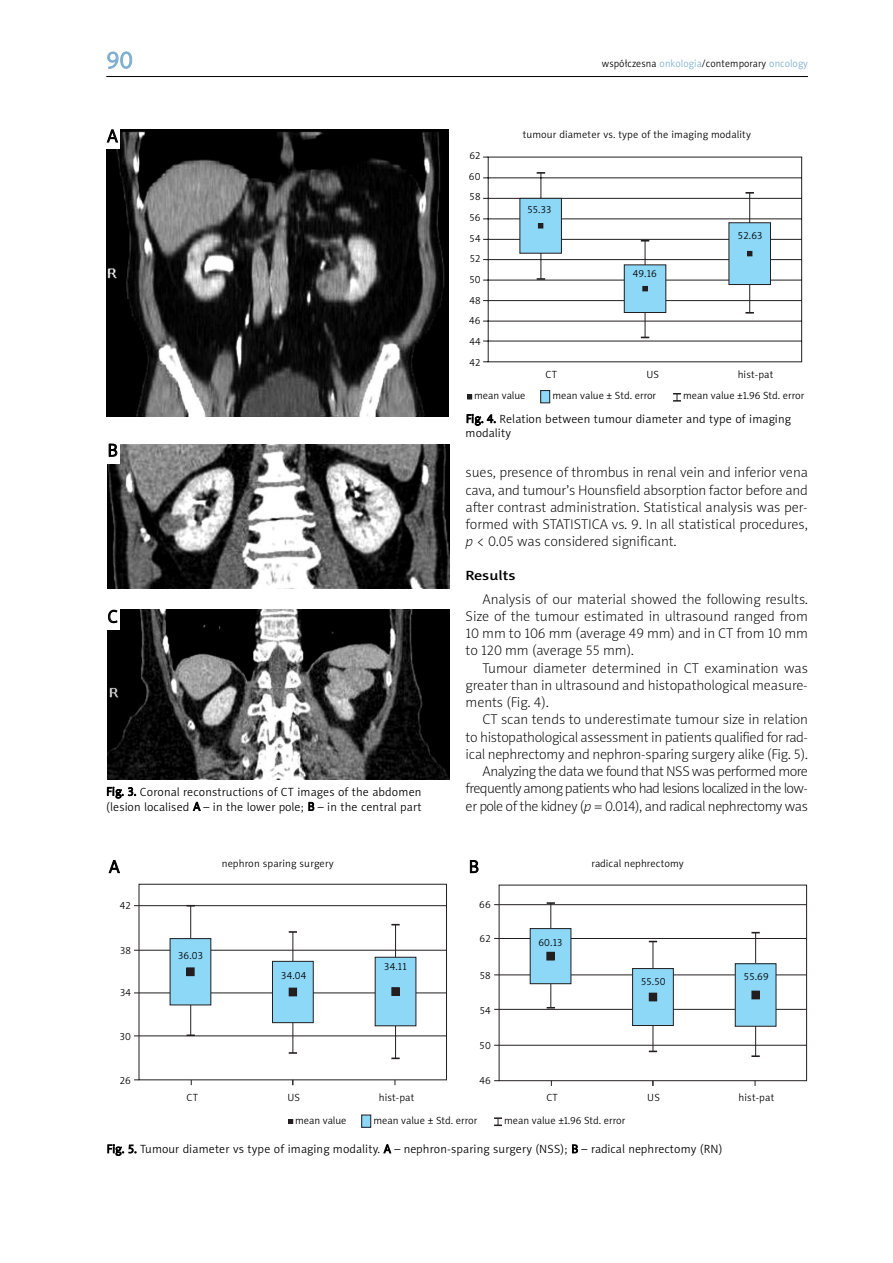
<style>
.page{position:relative;width:893px;height:1263px;background:#fff}
.page>*{position:absolute;margin:0;border:0;box-sizing:border-box;transform-origin:0 0}
.t1{font:24px "Naomi Sans EFNPS Light";color:#7caece}
.t2{font:18px "Naomi Sans EFNPS Light";color:#000}
.t3{font:14.25px/17.2px "Naomi Sans EFNPS Thin";letter-spacing:-.015em;color:#000;text-align:justify}
.t4{font:13.5px "Naomi Sans EFNPS Medium";color:#000;scale:1.2 1}
.t5{font:12px/15px "Naomi Sans EFNPS Light";letter-spacing:.015em;color:#000}
.t6{font:10.5px/20.7px "Naomi Sans EFNPS Light";letter-spacing:.015em;color:#000;text-align:justify}
.t7{font:10.5px "Naomi Sans EFNPS Light";letter-spacing:.015em;color:#000;scale:.95 1}
.s1{color:#7caece}
.s2{font-style:italic}
</style>
<div class="page">
<img style="left:107px;top:129px;width:342px;height:288px">
<img style="left:107px;top:444px;width:343px;height:144px">
<div style="left:105px;top:441px;width:15px;height:23px;background:#fff"></div>
<div style="left:105px;top:126px;width:15px;height:23px;background:#fff"></div>
<svg style="left:483px;top:157px;width:319px;height:205px"></svg>
<svg style="left:537px;top:278px;width:8px;height:2px"></svg>
<svg style="left:537px;top:172px;width:8px;height:2px"></svg>
<hr style="left:645px;top:241px;width:1px;height:96px;background:#231f20">
<svg style="left:641px;top:240px;width:8px;height:2px"></svg>
<hr style="left:749px;top:193px;width:1px;height:120px;background:#231f20">
<svg style="left:745px;top:312px;width:9px;height:2px"></svg>
<svg style="left:745px;top:192px;width:9px;height:2px"></svg>
<div style="left:520px;top:198px;width:41px;height:55px;background:#8dd7f7"></div>
<div style="left:519px;top:198px;width:43px;height:56px;border:1px solid #231f20"></div>
<div style="left:624px;top:265px;width:42px;height:47px;background:#8dd7f7"></div>
<div style="left:624px;top:264px;width:42px;height:49px;border:1px solid #231f20"></div>
<div style="left:729px;top:223px;width:41px;height:61px;background:#8dd7f7"></div>
<div style="left:728px;top:222px;width:43px;height:63px;border:1px solid #231f20"></div>
<svg style="left:538px;top:223px;width:5px;height:5px"></svg>
<svg style="left:642px;top:286px;width:6px;height:5px"></svg>
<svg style="left:747px;top:251px;width:5px;height:5px"></svg>
<svg style="left:467px;top:395px;width:5px;height:4px"></svg>
<svg style="left:540px;top:390px;width:10px;height:14px"></svg>
<svg style="left:673px;top:393px;width:8px;height:9px"></svg>
<div style="left:139px;top:884px;width:308px;height:196px;border:1px solid #231f20"></div>
<hr style="left:139px;top:905px;width:307px;height:1px;background:#231f20">
<hr style="left:139px;top:950px;width:307px;height:1px;background:#231f20">
<hr style="left:139px;top:992px;width:307px;height:1px;background:#231f20">
<hr style="left:139px;top:1035px;width:307px;height:1px;background:#231f20">
<hr style="left:190px;top:906px;width:1px;height:129px;background:#231f20">
<hr style="left:292px;top:932px;width:1px;height:121px;background:#231f20">
<svg style="left:289px;top:931px;width:8px;height:2px"></svg>
<svg style="left:289px;top:1052px;width:8px;height:2px"></svg>
<hr style="left:395px;top:925px;width:1px;height:133px;background:#231f20">
<svg style="left:391px;top:1057px;width:9px;height:2px"></svg>
<div style="left:170px;top:938px;width:41px;height:67px;background:#8dd7f7"></div>
<div style="left:272px;top:961px;width:41px;height:62px;background:#8dd7f7"></div>
<div style="left:272px;top:961px;width:42px;height:62px;border:1px solid #231f20"></div>
<div style="left:375px;top:957px;width:41px;height:69px;background:#8dd7f7"></div>
<div style="left:187px;top:968px;width:7px;height:8px;background:#231f20"></div>
<div style="left:186px;top:967px;width:9px;height:9px;border:1px solid #231f20"></div>
<div style="left:289px;top:988px;width:8px;height:8px;background:#231f20"></div>
<div style="left:392px;top:988px;width:7px;height:7px;background:#231f20"></div>
<div style="left:391px;top:987px;width:9px;height:9px;border:1px solid #231f20"></div>
<div style="left:499px;top:885px;width:308px;height:196px;border:1px solid #231f20"></div>
<hr style="left:499px;top:904px;width:308px;height:1px;background:#231f20">
<hr style="left:499px;top:938px;width:308px;height:1px;background:#231f20">
<hr style="left:499px;top:974px;width:308px;height:1px;background:#231f20">
<hr style="left:499px;top:1045px;width:308px;height:1px;background:#231f20">
<hr style="left:499px;top:1009px;width:308px;height:1px;background:#231f20">
<hr style="left:550px;top:903px;width:1px;height:105px;background:#231f20">
<svg style="left:547px;top:902px;width:8px;height:2px"></svg>
<hr style="left:653px;top:941px;width:1px;height:110px;background:#231f20">
<svg style="left:649px;top:1050px;width:8px;height:2px"></svg>
<hr style="left:755px;top:933px;width:1px;height:123px;background:#231f20">
<svg style="left:751px;top:1055px;width:9px;height:2px"></svg>
<div style="left:530px;top:928px;width:41px;height:56px;background:#8dd7f7"></div>
<div style="left:530px;top:928px;width:41px;height:56px;border:1px solid #231f20"></div>
<div style="left:633px;top:968px;width:40px;height:57px;background:#8dd7f7"></div>
<div style="left:632px;top:968px;width:42px;height:58px;border:1px solid #231f20"></div>
<div style="left:735px;top:964px;width:41px;height:62px;background:#8dd7f7"></div>
<div style="left:735px;top:963px;width:41px;height:64px;border:1px solid #231f20"></div>
<div style="left:547px;top:952px;width:7px;height:8px;background:#231f20"></div>
<div style="left:546px;top:952px;width:9px;height:8px;border:1px solid #231f20"></div>
<div style="left:649px;top:993px;width:8px;height:8px;background:#231f20"></div>
<div style="left:752px;top:991px;width:7px;height:8px;background:#231f20"></div>
<div style="left:751px;top:991px;width:9px;height:8px;border:1px solid #231f20"></div>
<svg style="left:288px;top:1119px;width:5px;height:5px"></svg>
<svg style="left:361px;top:1114px;width:10px;height:14px"></svg>
<svg style="left:494px;top:1117px;width:8px;height:9px"></svg>
<hr style="left:106px;top:76px;width:702px;height:1px;background:#000">
<img style="left:107px;top:609px;width:343px;height:170px">
<div style="left:105px;top:607px;width:15px;height:23px;background:#fff"></div>
<h1 class="t1" style="left:106px;top:51px;width:28px">90</h1>
<p class="t7" style="left:602px;top:60px;width:218px">współczesna <span class="s1">onkologia</span>/contemporary <span class="s1">oncology</span></p>
<p class="t2" style="left:107px;top:129px;width:12px">A</p>
<p class="t2" style="left:108px;top:443px;width:12px">B</p>
<p class="t2" style="left:108px;top:609px;width:12px">C</p>
<p class="t5" style="left:106px;top:785px;width:317px">Fig. 3. Coronal reconstructions of CT images of the abdomen (lesion localised A – in the lower pole; B – in the central part</p>
<p class="t6" style="left:469px;top:146px;width:13px">62<br>60<br>58<br>56<br>54<br>52<br>50<br>48<br>46<br>44<br>42</p>
<p class="t6" style="left:523px;top:125px;width:230px">tumour diameter vs. type of the imaging modality</p>
<p class="t6" style="left:527px;top:200px;width:26px">55.33</p>
<p class="t6" style="left:633px;top:264px;width:26px">49.16</p>
<p class="t6" style="left:738px;top:226px;width:26px">52.63</p>
<p class="t6" style="left:546px;top:364px;width:13px">CT</p>
<p class="t6" style="left:646px;top:364px;width:14px">US</p>
<p class="t6" style="left:738px;top:364px;width:37px">hist-pat</p>
<p class="t6" style="left:474px;top:386px;width:53px">mean value</p>
<p class="t6" style="left:552px;top:386px;width:105px">mean value ± Std. error</p>
<p class="t6" style="left:683px;top:386px;width:123px">mean value ±1.96 Std. error</p>
<p class="t5" style="left:466px;top:413px;width:327px;line-height:14.4px">Fig. 4. Relation between tumour diameter and type of imaging modality</p>
<p class="t3" style="left:466px;top:465px;width:344px">sues, presence of thrombus in renal vein and inferior vena cava, and tumour’s Hounsfield absorption factor before and after contrast administration. Statistical analysis was per&shy;formed with STATISTICA vs. 9. In all statistical procedures, <span class="s2">p</span> &lt; 0.05 was considered significant.</p>
<p class="t4" style="left:466px;top:570px;width:43px">Results</p>
<p class="t3" style="left:466px;top:591px;width:344px;text-indent:17px">Analysis of our material showed the following results.<br>Size of the tumour estimated in ultrasound ranged from 10 mm to 106 mm (average 49 mm) and in CT from 10 mm to 120 mm (average 55 mm).</p>
<p class="t3" style="left:466px;top:660px;width:344px;text-indent:17px">Tumour diameter determined in CT examination was greater than in ultrasound and histopathological measure&shy;ments (Fig. 4).</p>
<p class="t3" style="left:466px;top:712px;width:344px;text-align:right">CT scan tends to underestimate tumour size in relation<br>to histopathological assessment in patients qualified for rad&shy;ical nephrectomy and nephron-sparing surgery alike (Fig. 5).<br>Analyzing the data we found that NSS was performed more frequently among patients who had lesions localized in the low&shy;er pole of the kidney (<span class="s2">p</span> = 0.014), and radical nephrectomy was</p>
<p class="t6" style="left:222px;top:854px;width:113px">nephron sparing surgery</p>
<p class="t2" style="left:109px;top:859px;width:12px">A</p>
<p class="t2" style="left:469px;top:859px;width:12px">B</p>
<p class="t6" style="left:120px;top:895px;width:12px">42</p>
<p class="t6" style="left:120px;top:941px;width:12px">38</p>
<p class="t6" style="left:120px;top:983px;width:12px">34</p>
<p class="t6" style="left:120px;top:1027px;width:13px">30</p>
<p class="t6" style="left:120px;top:1071px;width:13px">26</p>
<p class="t6" style="left:187px;top:1087px;width:13px">CT</p>
<p class="t6" style="left:287px;top:1087px;width:14px">US</p>
<p class="t6" style="left:379px;top:1087px;width:37px">hist-pat</p>
<p class="t6" style="left:479px;top:895px;width:13px">66</p>
<p class="t6" style="left:480px;top:929px;width:13px">62</p>
<p class="t6" style="left:480px;top:966px;width:12px">58</p>
<p class="t6" style="left:480px;top:1001px;width:12px">54</p>
<p class="t6" style="left:480px;top:1036px;width:13px">50</p>
<p class="t6" style="left:479px;top:1071px;width:13px">46</p>
<p class="t6" style="left:178px;top:945px;width:26px">36.03</p>
<p class="t6" style="left:384px;top:957px;width:24px">34.11</p>
<p class="t6" style="left:281px;top:965px;width:27px">34.04</p>
<p class="t6" style="left:538px;top:932px;width:25px">60.13</p>
<p class="t6" style="left:591px;top:854px;width:94px">radical nephrectomy</p>
<p class="t6" style="left:641px;top:972px;width:26px">55.50</p>
<p class="t6" style="left:744px;top:967px;width:26px">55.69</p>
<p class="t6" style="left:546px;top:1087px;width:13px">CT</p>
<p class="t6" style="left:647px;top:1087px;width:14px">US</p>
<p class="t6" style="left:739px;top:1087px;width:37px">hist-pat</p>
<p class="t6" style="left:295px;top:1111px;width:53px">mean value</p>
<p class="t6" style="left:374px;top:1111px;width:105px">mean value ± Std. error</p>
<p class="t6" style="left:504px;top:1111px;width:123px">mean value ±1.96 Std. error</p>
<p class="t5" style="left:107px;top:1143px;width:617px">Fig. 5. Tumour diameter vs type of imaging modality. A – nephron-sparing surgery (NSS); B – radical nephrectomy (RN)</p>
</div>
